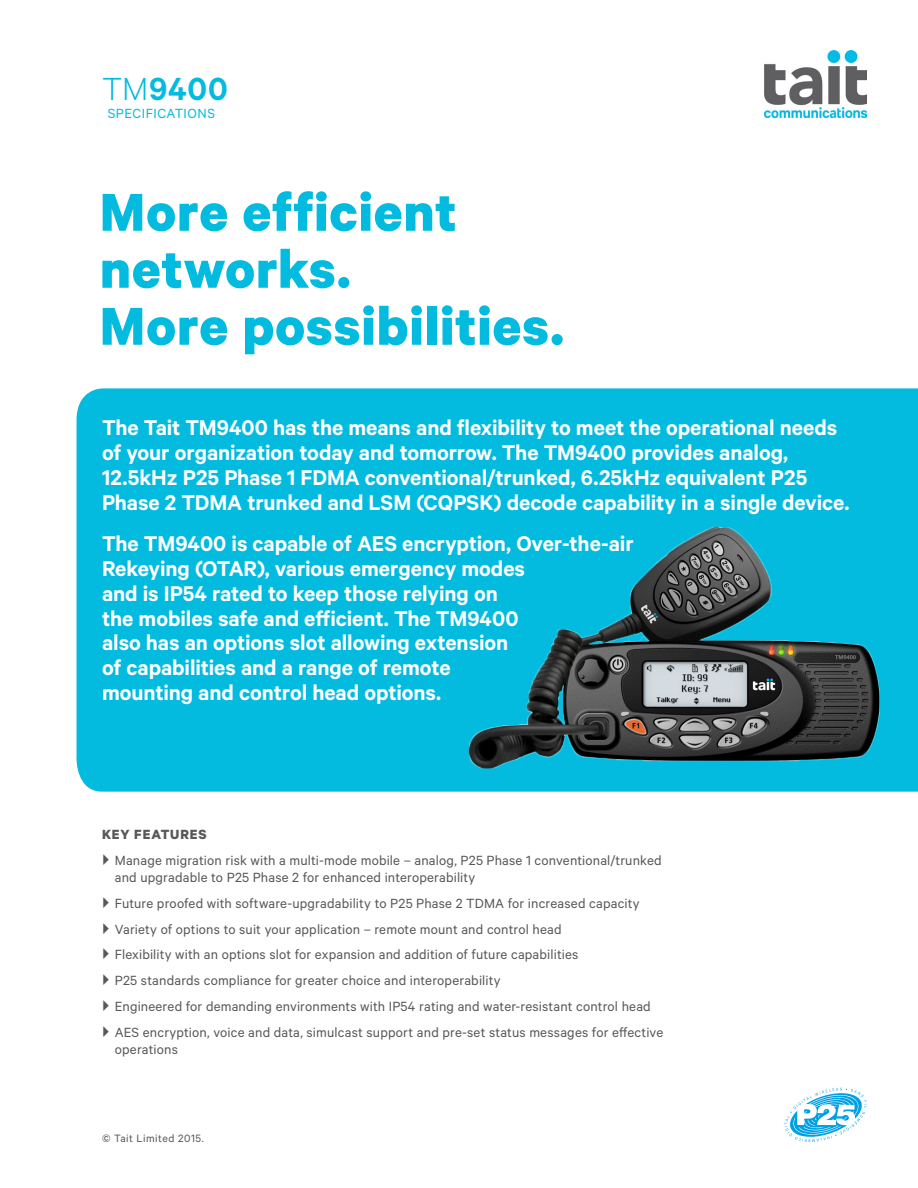
<style>
.page{position:relative;width:918px;height:1188px;background:#fff}
.page>*{position:absolute;margin:0;border:0;box-sizing:border-box;transform-origin:0 0}
.Main_Header_--_Blue{font:700 60px/57px "Calibre";letter-spacing:.015em;color:#02bbdf}
.t1{font:600 36px "Calibre";color:#02bbdf}
.Intro_Text_--_White{font:600 24px/24.8px "Calibre";letter-spacing:-.005em;color:#fff}
.t2{font:15px/17.2px "Calibre";letter-spacing:.01em;color:#57585a}
.t3{font:15px "Calibre";letter-spacing:.035em;color:#02bbdf}
.Sub_Header{font:700 15px "Calibre";letter-spacing:.055em;color:#57585a}
.t4{font:12px "Calibre";letter-spacing:.04em;color:#57585a}
.s1{font-weight:300}
</style>
<div class="page">
<img style="left:765px;top:51px;width:102px;height:67px">
<svg style="left:785px;top:1088px;width:82px;height:54px"></svg>
<div style="left:77px;top:388px;width:841px;height:404px;background:#02bbdf"></div>
<img style="left:467px;top:522px;width:418px;height:251px">
<h2 class="t1" style="left:102px;top:67px;width:127px"><span class="s1">TM</span>9400</h2>
<p class="t3" style="left:108px;top:104px;width:109px">SPECIFICATIONS</p>
<p class="Main_Header_--_Blue" style="left:100px;top:182px;width:358px">More efficient networks.</p>
<p class="Main_Header_--_Blue" style="left:100px;top:296px;width:465px">More possibilities.</p>
<p class="Intro_Text_--_White" style="left:102px;top:415px;width:749px">The Tait TM9400 has the means and flexibility to meet the operational needs of your organization today and tomorrow. The TM9400 provides analog, 12.5kHz P25 Phase 1 FDMA conventional/trunked, 6.25kHz equivalent P25<br>Phase 2 TDMA trunked and LSM (CQPSK) decode capability in a single device.</p>
<p class="Intro_Text_--_White" style="left:102px;top:531px;width:533px">The TM9400 is capable of AES encryption, Over-the-air Rekeying (OTAR), various emergency modes<br>and is IP54 rated to keep those relying on<br>the mobiles safe and efficient. The TM9400<br>also has an options slot allowing extension<br>of capabilities and a range of remote<br>mounting and control head options.</p>
<p class="Sub_Header" style="left:102px;top:825px;width:106px">KEY FEATURES</p>
<p class="t2" style="left:115px;top:851px;width:548px">Manage migration risk with a multi-mode mobile – analog, P25 Phase 1 conventional/trunked and upgradable to P25 Phase 2 for enhanced interoperability</p>
<p class="t2" style="left:115px;top:894px;width:526px">Future proofed with software-upgradability to P25 Phase 2 TDMA for increased capacity</p>
<p class="t2" style="left:115px;top:920px;width:448px">Variety of options to suit your application – remote mount and control head</p>
<p class="t2" style="left:115px;top:945px;width:465px">Flexibility with an options slot for expansion and addition of future capabilities</p>
<p class="t2" style="left:115px;top:971px;width:387px">P25 standards compliance for greater choice and interoperability</p>
<p class="t2" style="left:115px;top:997px;width:538px">Engineered for demanding environments with IP54 rating and water-resistant control head</p>
<p class="t2" style="left:115px;top:1023px;width:550px">AES encryption, voice and data, simulcast support and pre-set status messages for effective operations</p>
<p class="t4" style="left:102px;top:1132px;width:103px">© Tait Limited 2015.</p>
</div>
